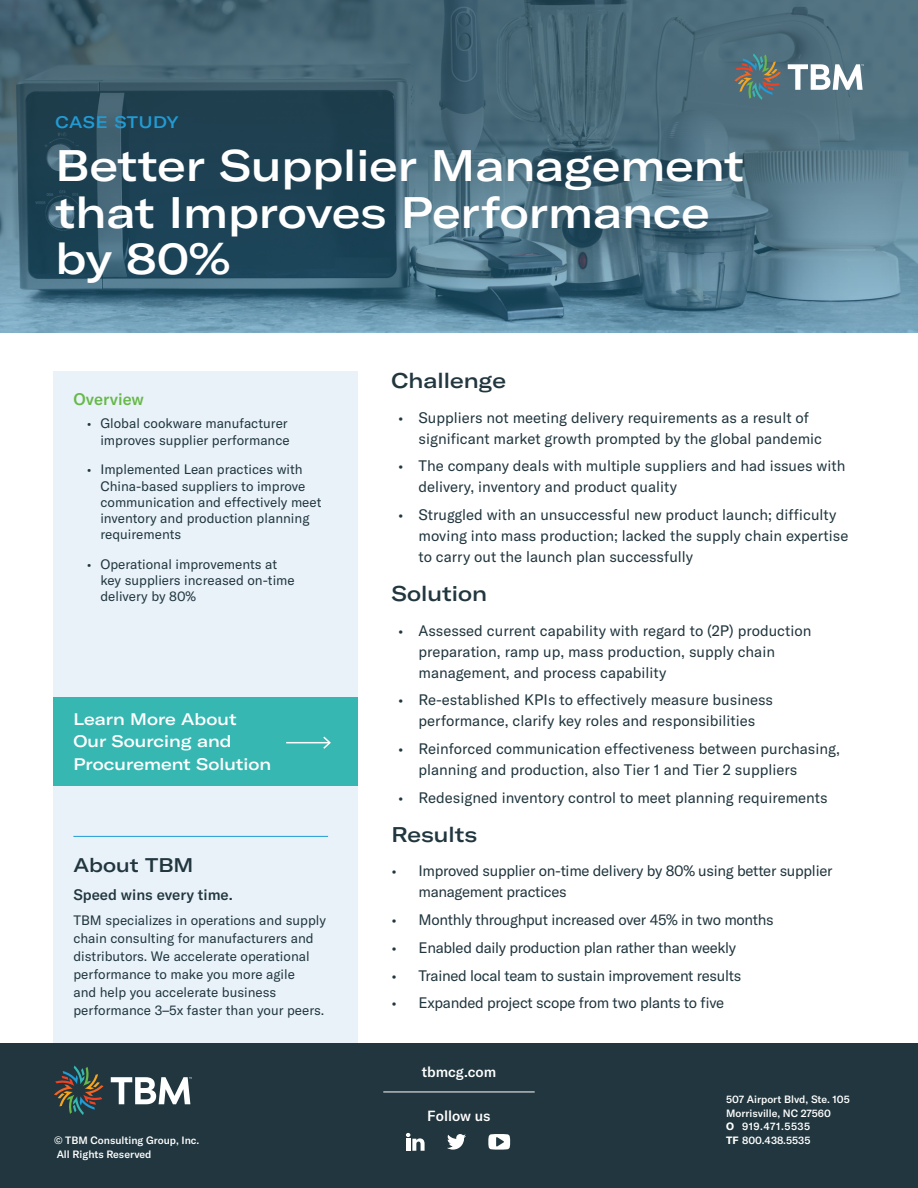
<style>
.page{position:relative;width:918px;height:1188px;background:#fff}
.page>*{position:absolute;margin:0;border:0;box-sizing:border-box;transform-origin:0 0}
.t1{font:500 expanded 43.5px/46.5px "GT America";color:#fff}
.t2{font:500 expanded 21px "GT America";color:#21363e}
.t3{font:500 expanded 19.5px "GT America";color:#21363e}
.t4{font:500 expanded 16.5px/22.5px "GT America";color:#fff}
.t5{font:500 expanded 16.5px "GT America";letter-spacing:.03em;color:#229bd4}
.t6{font:500 16.5px "GT America";color:#67b849}
.t7{font:15px/21px "GT America";color:#21363e}
.t8{font:15px/21px "GT America";letter-spacing:-.02em;color:#21363e}
.t9{font:500 15px "GT America";color:#21363e}
.t10{font:500 14.55px "GT America";color:#fff}
.t11{font:13.5px/16.2px "GT America";color:#21363e}
.t12{font:500 10.5px/13.5px "GT America";color:#fff}
.s1{font-weight:700}
</style>
<div class="page">
<div style="left:53px;top:372px;width:305px;height:762px;background:#e9f2f9"></div>
<svg style="left:0;top:0;width:918px;height:333px;background:#45697a"></svg>
<svg style="left:734px;top:53px;width:47px;height:47px;background:#627573"></svg>
<svg style="left:788px;top:64px;width:76px;height:26px"></svg>
<div style="left:0;top:1043px;width:918px;height:145px;background:#21363e"></div>
<div style="left:53px;top:698px;width:305px;height:88px;background:#36b7b2"></div>
<svg style="left:406px;top:1133px;width:19px;height:18px"></svg>
<svg style="left:447px;top:1134px;width:19px;height:16px"></svg>
<svg style="left:488px;top:1134px;width:22px;height:16px"></svg>
<svg style="left:54px;top:1066px;width:50px;height:49px"></svg>
<svg style="left:111px;top:1077px;width:81px;height:27px"></svg>
<hr style="left:383px;top:1092px;width:152px;height:1px;background:#fff">
<hr style="left:73px;top:836px;width:255px;height:1px;background:#229bd4">
<hr style="left:286px;top:742px;width:44px;height:1px;background:#fff">
<svg style="left:322px;top:736px;width:9px;height:13px"></svg>
<p class="t5" style="left:56px;top:113px;width:125px">CASE STUDY</p>
<h1 class="t1" style="left:56px;top:142px;width:690px">Better Supplier Management that Improves Performance by 80%</h1>
<p class="t6" style="left:73px;top:390px;width:72px">Overview</p>
<p class="t11" style="left:87px;top:416px;width:204px;text-align:right">• Global cookware manufacturer improves supplier performance</p>
<p class="t11" style="left:100px;top:461px;width:223px;text-indent:-13px">• Implemented Lean practices with<br>China-based suppliers to improve communication and effectively meet inventory and production planning requirements</p>
<p class="t11" style="left:100px;top:556px;width:196px;text-indent:-13px">• Operational improvements at key suppliers increased on-time delivery by 80%</p>
<p class="t4" style="left:73px;top:708px;width:199px">Learn More About<br>Our Sourcing and<br>Procurement Solution</p>
<h3 class="t3" style="left:73px;top:853px;width:122px">About TBM</h3>
<p class="t9" style="left:73px;top:886px;width:161px">Speed wins every time.</p>
<p class="t11" style="left:73px;top:911px;width:254px;line-height:18px">TBM specializes in operations and supply chain consulting for manufacturers and distributors. We accelerate operational performance to make you more agile<br>and help you accelerate business performance 3–5x faster than your peers.</p>
<p class="t12" style="left:54px;top:1134px;width:147px">© TBM Consulting Group, Inc.<br>All Rights Reserved</p>
<h2 class="t2" style="left:392px;top:368px;width:116px">Challenge</h2>
<p class="t7" style="left:418px;top:407px;width:405px;text-indent:-20px">• Suppliers not meeting delivery requirements as a result of significant market growth prompted by the global pandemic</p>
<p class="t7" style="left:418px;top:455px;width:429px;text-indent:-20px">• The company deals with multiple suppliers and had issues with delivery, inventory and product quality</p>
<p class="t7" style="left:418px;top:504px;width:431px;text-indent:-20px">• Struggled with an unsuccessful new product launch; difficulty moving into mass production; lacked the supply chain expertise to carry out the launch plan successfully</p>
<h2 class="t2" style="left:392px;top:581px;width:97px">Solution</h2>
<p class="t7" style="left:418px;top:620px;width:395px;text-indent:-20px">• Assessed current capability with regard to (2P) production preparation, ramp up, mass production, supply chain management, and process capability</p>
<p class="t7" style="left:398px;top:689px;width:376px;text-align:center">• Re-established KPIs to effectively measure business performance, clarify key roles and responsibilities</p>
<p class="t7" style="left:418px;top:738px;width:423px;text-indent:-20px">• Reinforced communication effectiveness between purchasing, planning and production, also Tier 1 and Tier 2 suppliers</p>
<p class="t7" style="left:398px;top:787px;width:431px">• Redesigned inventory control to meet planning requirements</p>
<h2 class="t2" style="left:392px;top:822px;width:87px">Results</h2>
<p class="t8" style="left:418px;top:860px;width:415px;text-indent:-27px">• Improved supplier on-time delivery by 80% using better supplier management practices</p>
<p class="t8" style="left:392px;top:909px;width:384px">• Monthly throughput increased over 45% in two months</p>
<p class="t8" style="left:392px;top:937px;width:346px">• Enabled daily production plan rather than weekly</p>
<p class="t8" style="left:392px;top:965px;width:351px">• Trained local team to sustain improvement results</p>
<p class="t8" style="left:392px;top:992px;width:334px">• Expanded project scope from two plants to five</p>
<p class="t10" style="left:422px;top:1063px;width:76px">tbmcg.com</p>
<p class="t10" style="left:427px;top:1107px;width:65px">Follow us</p>
<p class="t12" style="left:726px;top:1093px;width:125px">507 Airport Blvd, Ste. 105<br>Morrisville, NC 27560<br><span class="s1">O</span> 919.471.5535<br><span class="s1">TF</span> 800.438.5535</p>
</div>
